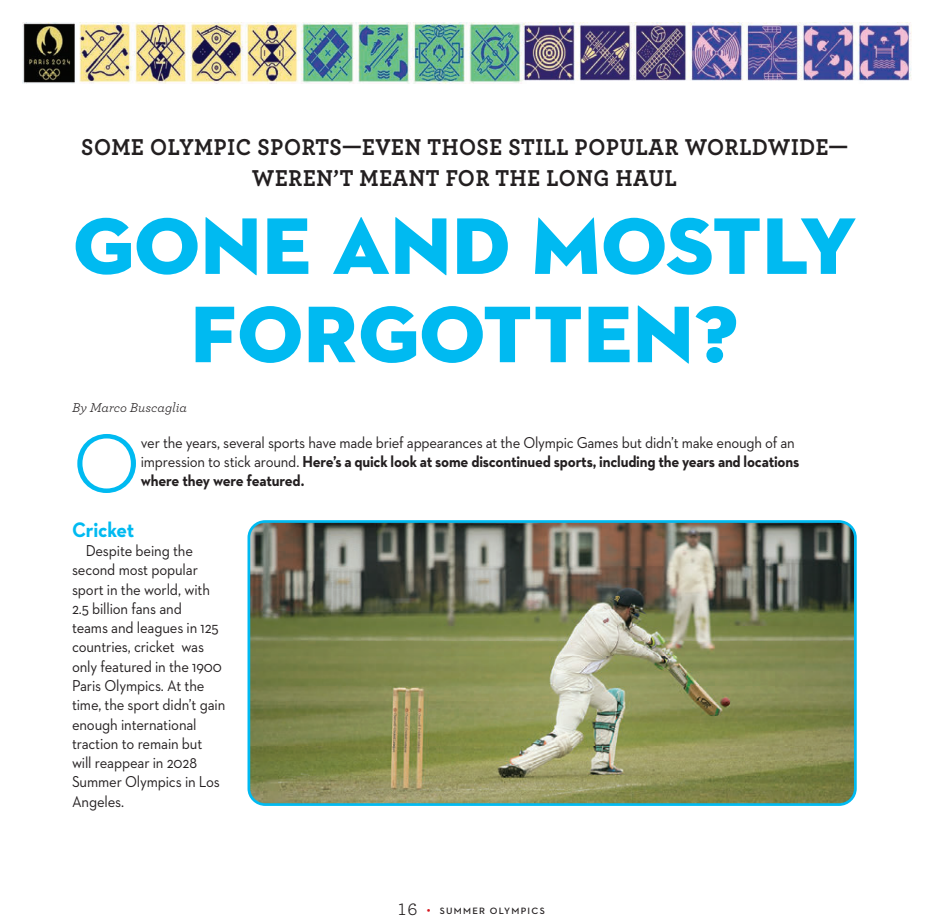
<style>
.page{position:relative;width:936px;height:923px;background:#fff}
.page>*{position:absolute;margin:0;border:0;box-sizing:border-box;transform-origin:0 0}
.t1{font:86.5px "Archer";color:#00baf1}
.t2{font:81.5px/88.2px "Neutraface 2 Display Titling";letter-spacing:.01em;color:#00baf1;text-align:center}
.t3{font:700 24.12px/30.8px "Archer";letter-spacing:.03em;color:#231f20;text-align:center;scale:.92 1}
.t4{font:700 21.38px "Neutraface 2 Text";letter-spacing:-.01em;color:#00baf1;scale:.92 1}
.t5{font:16px/19.2px "Neutraface 2 Text";letter-spacing:-.01em;color:#231f20;scale:.92 1}
.t6{font:italic 13.38px "Archer";color:#231f20}
.t7{font:600 9.38px "Neutraface 2 Text";letter-spacing:.13em;color:#231f20}
.s1{font-weight:700}
.s2{font-family:"Archer";font-weight:400;font-size:17.38px}
.s3{font-size:13.38px;color:#d7171f}
</style>
<div class="page">
<img style="left:23px;top:22px;width:888px;height:61px">
<img style="left:251px;top:522px;width:604px;height:282px">
<div style="left:247px;top:520px;width:609px;height:286px;border:3px solid #00baf1;border-radius:16px"></div>
<h3 class="t3" style="left:81px;top:130px;width:834px">SOME OLYMPIC SPORTS—EVEN THOSE STILL POPULAR WORLDWIDE—<br>WEREN’T MEANT FOR THE LONG HAUL</h3>
<h2 class="t2" style="left:73px;top:202px;width:783px">GONE AND MOSTLY<br>FORGOTTEN?</h2>
<p class="t6" style="left:72px;top:398px;width:117px">By Marco Buscaglia</p>
<h1 class="t1" style="left:72px;top:403px;width:71px">O</h1>
<p class="t5" style="left:141px;top:432px;width:716px">ver the years, several sports have made brief appearances at the Olympic Games but didn’t make enough of an impression to stick around. <span class="s1">Here’s a quick look at some discontinued sports, including the years and locations where they were featured.</span></p>
<h3 class="t4" style="left:72px;top:516px;width:69px">Cricket</h3>
<p class="t5" style="left:72px;top:541px;width:168px;text-indent:14px">Despite being the second most popular sport in the world, with<br>2.5 billion fans and<br>teams and leagues in 125 countries, cricket was only featured in the 1900<br>Paris Olympics. At the time, the sport didn’t gain enough international traction to remain but will reappear in 2028<br>Summer Olympics in Los<br>Angeles.</p>
<p class="t7" style="left:398px;top:904px;width:148px"><span class="s2">16</span> <span class="s3">•</span> SUMMER OLYMPICS</p>
</div>
